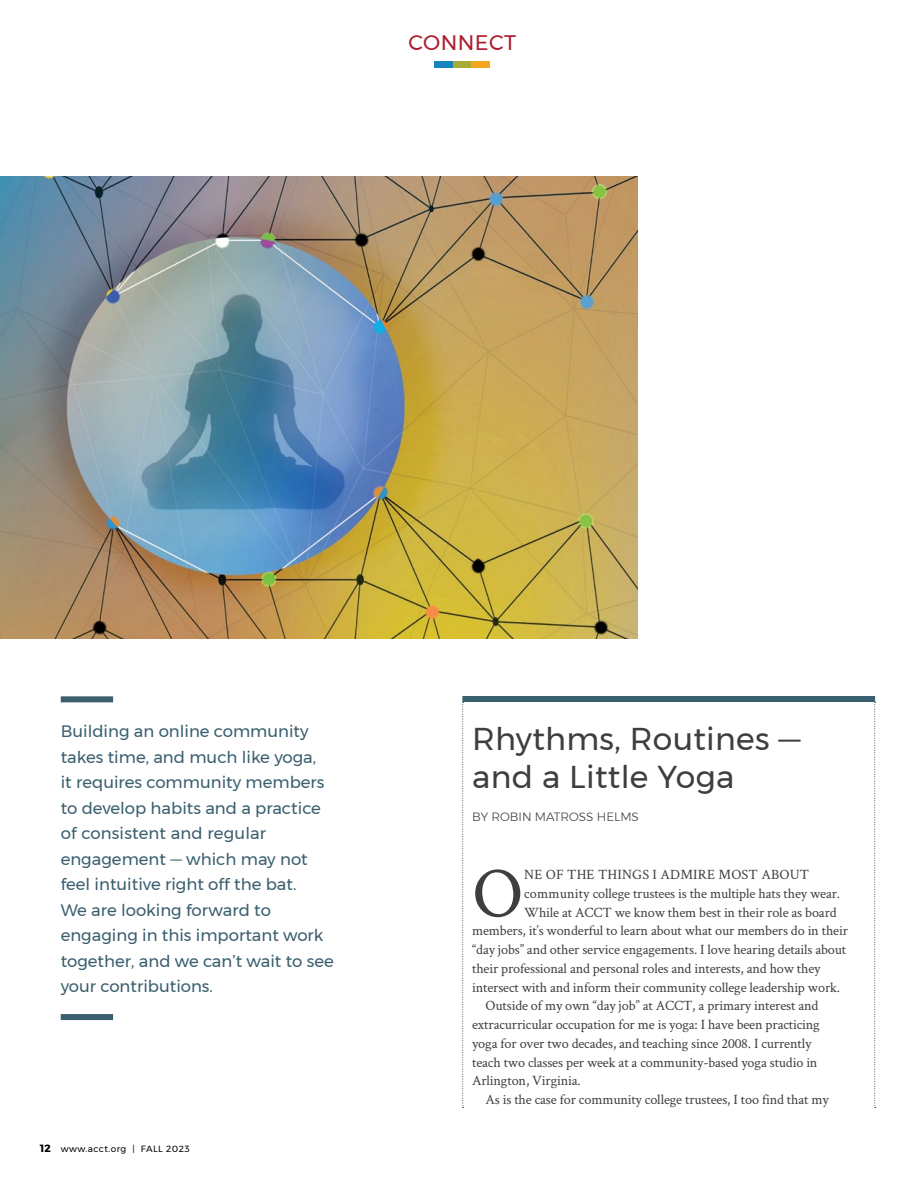
<style>
.page{position:relative;width:918px;height:1188px;background:#fff}
.page>*{position:absolute;margin:0;border:0;box-sizing:border-box;transform-origin:0 0}
.t1{font:72.3px "Crimson Text";color:#3e3d40}
.t2{font:31.5px/37.5px "Montserrat";letter-spacing:.01em;color:#3e3d40}
.t3{font:21px "Montserrat";letter-spacing:.02em;color:#ac1e2d}
.t4{font:16.5px/25.5px "Montserrat";color:#3a5f6e}
.t5{font:14.25px "Crimson Text";letter-spacing:-.01em;color:#3e3d40}
.t6{font:14.25px "Crimson Text";letter-spacing:.01em;color:#3e3d40}
.t7{font:300 12px "Montserrat";color:#3e3d40}
.t8{font:9px "Montserrat";letter-spacing:.05em;color:#000}
.s1{font-weight:700;font-size:10.5px}
</style>
<div class="page">
<svg style="left:462px;top:702px;width:2px;height:406px"></svg>
<svg style="left:874px;top:702px;width:2px;height:406px"></svg>
<img style="left:0;top:176px;width:637px;height:462px">
<div style="left:462px;top:696px;width:413px;height:6px;background:#3a5f6e"></div>
<div style="left:61px;top:696px;width:52px;height:6px;background:#3a5f6e"></div>
<div style="left:61px;top:1014px;width:52px;height:6px;background:#3a5f6e"></div>
<div style="left:435px;top:62px;width:18px;height:6px;background:#1685bf"></div>
<div style="left:453px;top:62px;width:19px;height:6px;background:#a7ac36"></div>
<div style="left:472px;top:62px;width:18px;height:6px;background:#f3a71e"></div>
<h3 class="t3" style="left:408px;top:27px;width:109px">CONNECT</h3>
<p class="t4" style="left:61px;top:719px;width:275px">Building an online community takes time, and much like yoga,<br>it requires community members to develop habits and a practice of consistent and regular engagement — which may not feel intuitive right off the bat.<br>We are looking forward to engaging in this important work together, and we can’t wait to see your contributions.</p>
<p class="t8" style="left:40px;top:1142px;width:151px"><span class="s1">12</span> www.acct.org | FALL 2023</p>
<h2 class="t2" style="left:472px;top:720px;width:330px">Rhythms, Routines — and a Little Yoga</h2>
<p class="t7" style="left:472px;top:808px;width:168px">BY ROBIN MATROSS HELMS</p>
<h1 class="t1" style="left:472px;top:844px;width:53px">O</h1>
<p class="t6" style="left:524px;top:865px;width:286px">NE OF THE THINGS I ADMIRE MOST ABOUT</p>
<p class="t5" style="left:524px;top:883px;width:317px">community college trustees is the multiple hats they wear.</p>
<p class="t5" style="left:524px;top:902px;width:314px">While at ACCT we know them best in their role as board</p>
<p class="t5" style="left:472px;top:921px;width:377px">members, it’s wonderful to learn about what our members do in their</p>
<p class="t5" style="left:472px;top:940px;width:376px">“day jobs” and other service engagements. I love hearing details about</p>
<p class="t5" style="left:472px;top:958px;width:350px">their professional and personal roles and interests, and how they</p>
<p class="t5" style="left:472px;top:977px;width:370px">intersect with and inform their community college leadership work.</p>
<p class="t5" style="left:486px;top:996px;width:334px">Outside of my own “day job” at ACCT, a primary interest and</p>
<p class="t5" style="left:472px;top:1015px;width:349px">extracurricular occupation for me is yoga: I have been practicing</p>
<p class="t5" style="left:472px;top:1033px;width:341px">yoga for over two decades, and teaching since 2008. I currently</p>
<p class="t5" style="left:472px;top:1052px;width:347px">teach two classes per week at a community-based yoga studio in</p>
<p class="t5" style="left:472px;top:1071px;width:110px">Arlington, Virginia.</p>
<p class="t5" style="left:486px;top:1090px;width:345px">As is the case for community college trustees, I too find that my</p>
</div>
